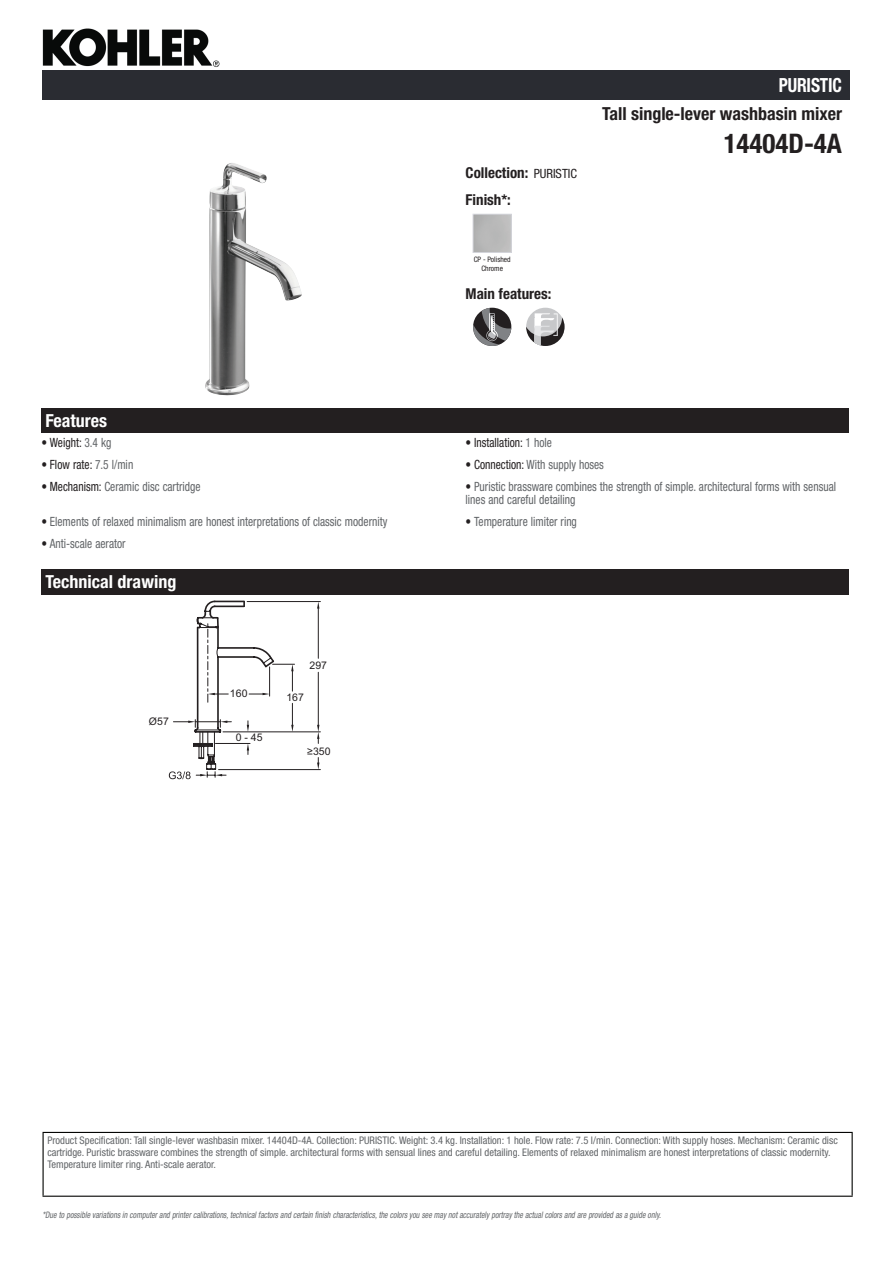
<style>
.page{position:relative;width:893px;height:1263px;background:#fff}
.page>*{position:absolute;margin:0;border:0;box-sizing:border-box;transform-origin:0 0}
.t1{font:700 condensed 27px "Helvetica Neue LT Std";color:#231f20}
.t2{font:700 condensed 19.5px "Helvetica Neue LT Std";letter-spacing:-.01em;color:#fff;scale:.9 1}
.t3{font:700 condensed 18px "Helvetica Neue LT Std";color:#231f20}
.t4{font:700 condensed 18px "Helvetica Neue LT Std";color:#fff}
.t5{font:700 condensed 15px/27.8px "Helvetica Neue LT Std";color:#231f20}
.t6{font:condensed 12.75px/13.5px "Helvetica Neue LT Std";color:#626568;scale:.9 1}
.t7{font:condensed 12.75px "Helvetica Neue LT Std";color:#231f20;scale:.9 1}
.t8{font:condensed 10.5px/12px "Helvetica Neue LT Std";color:#626568}
.t9{font:10.5px "Arial";color:#231f20}
.t10{font:italic condensed 9px "Helvetica Neue LT Std";color:#626568;scale:.87 1}
.t11{font:condensed 7.5px/9px "Helvetica Neue LT Std";color:#231f20;text-align:center}
.s1{font-weight:400;font-size:12.75px}
.s2{color:#626568}
.s3{color:#231f20}
</style>
<div class="page">
<img style="left:42px;top:28px;width:188px;height:53px">
<img style="left:205px;top:163px;width:97px;height:232px">
<div style="left:473px;top:214px;width:39px;height:39px;border:1px solid #d3d4da"></div>
<svg style="left:473px;top:308px;width:38px;height:38px"></svg>
<div style="left:526px;top:308px;width:38px;height:38px;background:#c7c8ca;border-radius:50%"></div>
<svg style="left:526px;top:313px;width:38px;height:33px"></svg>
<div style="left:41px;top:408px;width:808px;height:25px;background:#231f20"></div>
<div style="left:41px;top:569px;width:808px;height:26px;background:#231f20"></div>
<svg style="left:169px;top:601px;width:152px;height:178px"></svg>
<div style="left:43px;top:71px;width:807px;height:29px;background:#2a2c32"></div>
<hr style="left:43px;top:1132px;width:810px;height:1px;background:#040503">
<hr style="left:43px;top:1133px;width:1px;height:62px;background:#040503">
<hr style="left:852px;top:1133px;width:1px;height:62px;background:#040503">
<hr style="left:43px;top:1195px;width:810px;height:2px;background:#040503">
<h2 class="t2" style="left:779px;top:74px;width:72px">PURISTIC</h2>
<h3 class="t3" style="left:602px;top:103px;width:242px">Tall single-lever washbasin mixer</h3>
<h3 class="t5" style="left:466px;top:158px;width:113px">Collection: <span class="s1">PURISTIC<br></span>Finish*:</h3>
<p class="t11" style="left:474px;top:255px;width:38px">CP - Polished<br>Chrome</p>
<h3 class="t5" style="left:466px;top:280px;width:87px">Main features:</h3>
<h1 class="t1" style="left:724px;top:127px;width:120px">14404D-4A</h1>
<h3 class="t4" style="left:46px;top:410px;width:63px">Features</h3>
<p class="t7" style="left:41px;top:435px;width:79px">• Weight: <span class="s2">3.4 kg</span></p>
<p class="t7" style="left:466px;top:435px;width:97px">• Installation: <span class="s2">1 hole</span></p>
<p class="t7" style="left:41px;top:457px;width:104px">• Flow rate: <span class="s2">7.5 l/min</span></p>
<p class="t6" style="left:466px;top:457px;width:155px"><span class="s3">• Connection:</span> With supply hoses</p>
<p class="t6" style="left:41px;top:479px;width:178px"><span class="s3">• Mechanism:</span> Ceramic disc cartridge</p>
<p class="t6" style="left:466px;top:479px;width:413px"><span class="s3">•</span> Puristic brassware combines the strength of simple. architectural forms with sensual lines and careful detailing</p>
<p class="t6" style="left:41px;top:515px;width:386px"><span class="s3">•</span> Elements of relaxed minimalism are honest interpretations of classic modernity</p>
<p class="t6" style="left:466px;top:515px;width:125px"><span class="s3">•</span> Temperature limiter ring</p>
<p class="t6" style="left:41px;top:536px;width:95px"><span class="s3">•</span> Anti-scale aerator</p>
<h3 class="t4" style="left:46px;top:571px;width:132px">Technical drawing</h3>
<p class="t9" style="left:149px;top:715px;width:21px">Ø57</p>
<p class="t9" style="left:230px;top:687px;width:19px">160</p>
<p class="t9" style="left:236px;top:730px;width:28px">0 - 45</p>
<p class="t9" style="left:310px;top:658px;width:19px">297</p>
<p class="t9" style="left:286px;top:690px;width:19px">167</p>
<p class="t9" style="left:307px;top:744px;width:25px">≥350</p>
<p class="t8" style="left:47px;top:1134px;width:792px">Product Specification: Tall single-lever washbasin mixer. 14404D-4A. Collection: PURISTIC. Weight: 3.4 kg. Installation: 1 hole. Flow rate: 7.5 l/min. Connection: With supply hoses. Mechanism: Ceramic disc cartridge. Puristic brassware combines the strength of simple. architectural forms with sensual lines and careful detailing. Elements of relaxed minimalism are honest interpretations of classic modernity.<br>Temperature limiter ring. Anti-scale aerator.</p>
<p class="t10" style="left:43px;top:1210px;width:714px">*Due to possible variationsin computerand printercalibrations,technicalfactorsand certain finish characteristics,the colorsyou see maynotaccuratelyportraythe actualcolorsand are provided asa guide only.</p>
</div>
